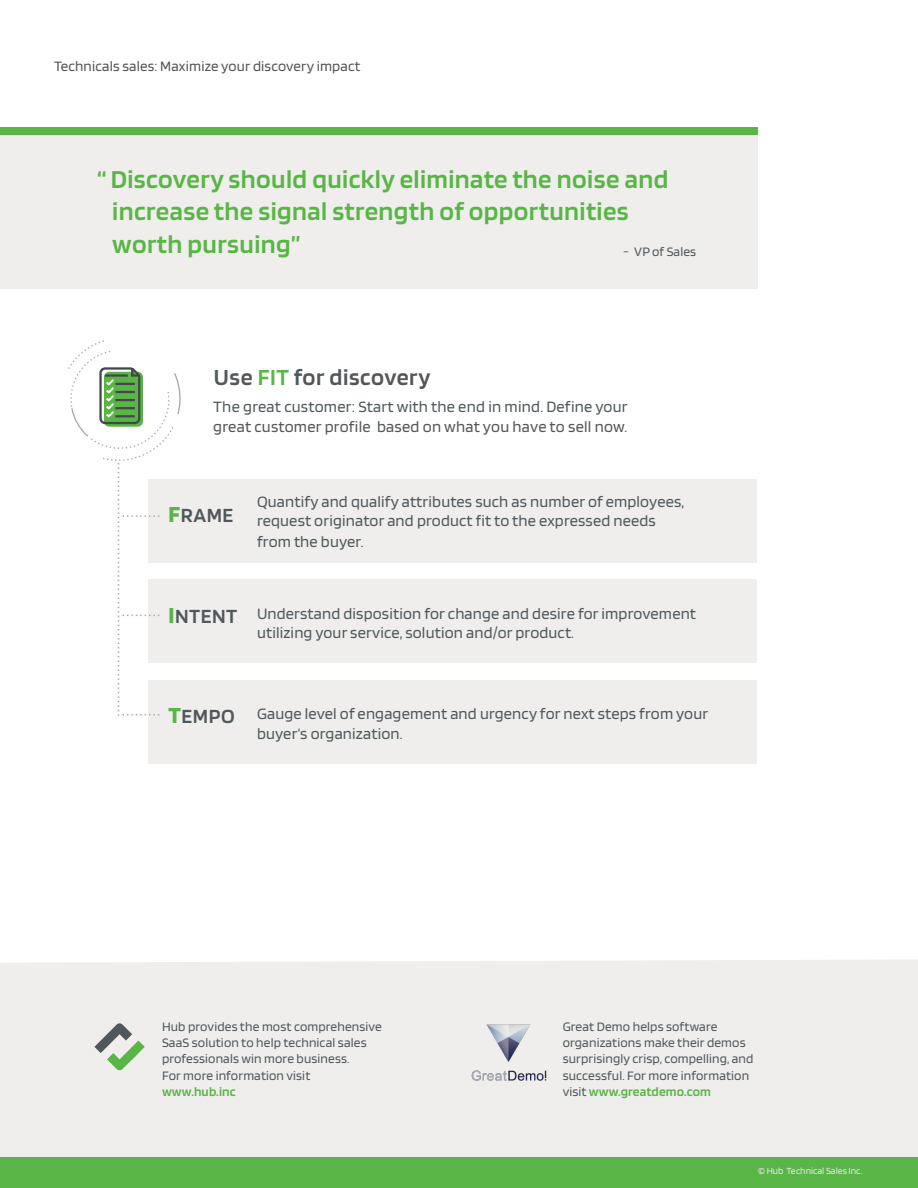
<style>
.page{position:relative;width:918px;height:1188px;background:#fff}
.page>*{position:absolute;margin:0;border:0;box-sizing:border-box;transform-origin:0 0}
.t1{font:600 27px/32.4px "Blinker";letter-spacing:.015em;color:#5ab547}
.t2{font:600 24px "Blinker";letter-spacing:.025em;color:#50585b}
.t3{font:600 21px "Blinker";color:#50585b}
.t4{font:16.5px/19.8px "Blinker";letter-spacing:.01em;color:#50585b}
.t5{font:15px "Blinker";letter-spacing:.01em;color:#50585b}
.t6{font:13.5px/16.2px "Blinker";letter-spacing:.01em;color:#50585b}
.t7{font:600 13.5px "Blinker";letter-spacing:.01em;color:#5ab547}
.t8{font:9.75px "Blinker";color:#eae8e9}
.s1{color:#5ab547}
.s2{font-weight:700;font-size:24px;color:#5ab547}
.s3{font-weight:600;font-size:21px}
.s4{font-weight:600;color:#5ab547}
</style>
<div class="page">
<div style="left:10px;top:128px;width:747px;height:160px;background:#efeeed"></div>
<div style="left:0;top:960px;width:918px;height:198px;background:#efeeed"></div>
<div style="left:0;top:1158px;width:918px;height:30px;background:#5ab547"></div>
<svg style="left:94px;top:1023px;width:51px;height:48px"></svg>
<div style="left:148px;top:479px;width:609px;height:84px;background:#efeeed"></div>
<div style="left:148px;top:579px;width:609px;height:84px;background:#efeeed"></div>
<div style="left:148px;top:680px;width:609px;height:83px;background:#efeeed"></div>
<div style="left:0;top:127px;width:757px;height:8px;background:#5ab547"></div>
<svg style="left:68px;top:340px;width:113px;height:376px"></svg>
<img style="left:464px;top:1019px;width:90px;height:67px">
<p class="t5" style="left:54px;top:58px;width:308px">Technicals sales: Maximize your discovery impact</p>
<h1 class="t1" style="left:112px;top:163px;width:558px;text-indent:-15px">“ Discovery should quickly eliminate the noise and increase the signal strength of opportunities worth pursuing”</h1>
<p class="t6" style="left:623px;top:244px;width:75px">- VP of Sales</p>
<h2 class="t2" style="left:214px;top:364px;width:218px">Use <span class="s1">FIT</span> for discovery</h2>
<p class="t4" style="left:213px;top:397px;width:416px">The great customer: Start with the end in mind. Define your great customer profile based on what you have to sell now.</p>
<p class="t3" style="left:168px;top:505px;width:66px"><span class="s2">F</span>RAME</p>
<p class="t4" style="left:257px;top:491px;width:429px;line-height:20.4px">Quantify and qualify attributes such as number of employees, request originator and product fit to the expressed needs from the buyer.</p>
<p class="t4" style="left:257px;top:604px;width:441px;text-indent:-89px"><span class="s2">I</span><span class="s3">NTENT</span> Understand disposition for change and desire for improvement utilizing your service, solution and/or product.</p>
<p class="t4" style="left:257px;top:704px;width:453px;text-indent:-89px"><span class="s2">T</span><span class="s3">EMPO</span> Gauge level of engagement and urgency for next steps from your buyer’s organization.</p>
<p class="t6" style="left:162px;top:1019px;width:222px">Hub provides the most comprehensive SaaS solution to help technical sales professionals win more business.<br>For more information visit</p>
<p class="t7" style="left:162px;top:1085px;width:75px">www.hub.inc</p>
<p class="t6" style="left:563px;top:1019px;width:192px">Great Demo helps software organizations make their demos surprisingly crisp, compelling, and successful. For more information visit <span class="s4">www.greatdemo.com</span></p>
<p class="t8" style="left:758px;top:1166px;width:106px">© Hub Technical Sales Inc.</p>
</div>
